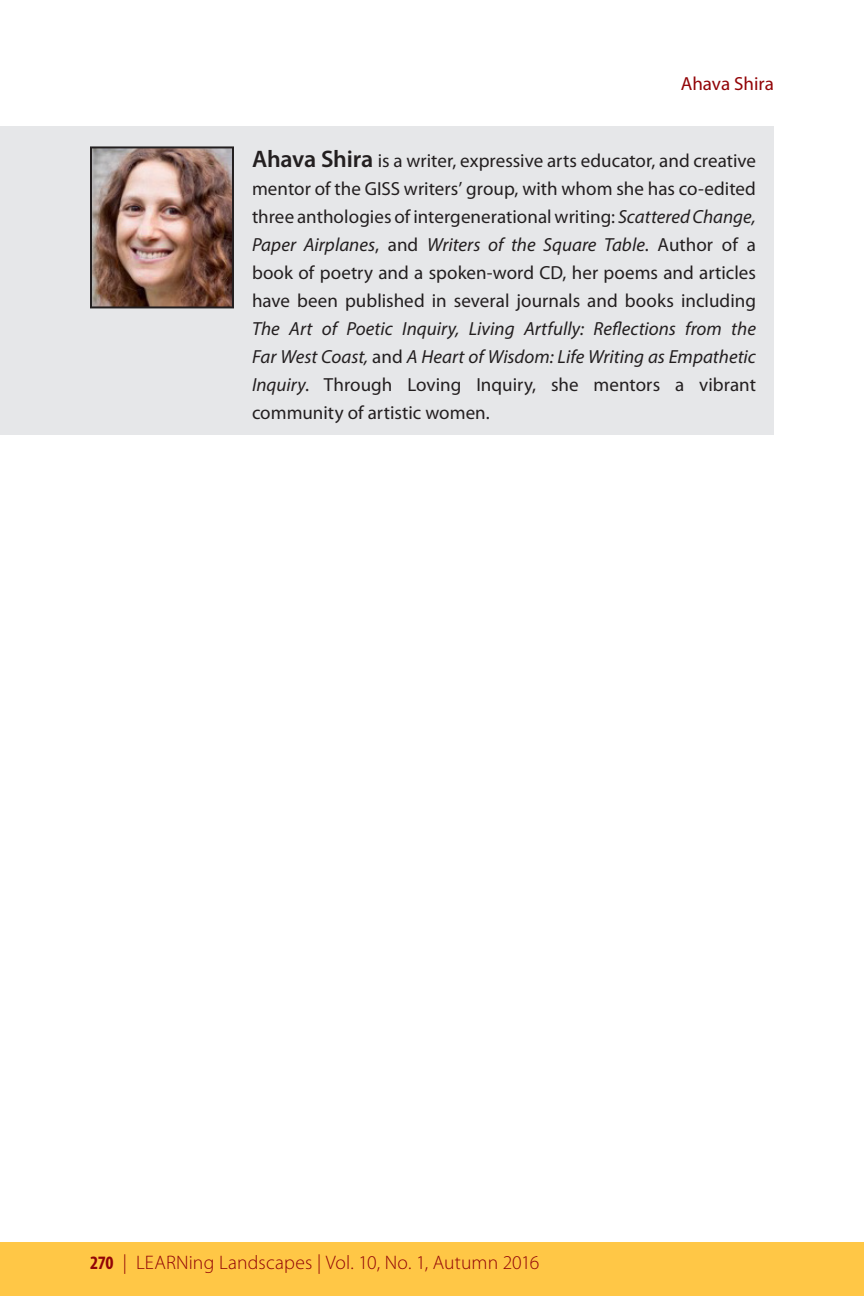
<style>
.page{position:relative;width:864px;height:1296px;background:#fff}
.page>*{position:absolute;margin:0;border:0;box-sizing:border-box;transform-origin:0 0}
.t1{font:300 19.6px "Myriad Pro";letter-spacing:.005em;color:#920407}
.texte_SANS_indent{font:19px/28px "Myriad Pro";color:#231f20;text-align:justify}
.nom-header_en_couleu{font:19px "Myriad Pro";color:#920407}
.s1{font-weight:600;font-size:24px}
.s2{font-style:italic}
.s3{font-weight:700;font-stretch:condensed;font-size:19px}
</style>
<div class="page">
<div style="left:0;top:1242px;width:864px;height:54px;background:#ffc746"></div>
<div style="left:0;top:126px;width:774px;height:308px;background:#e6e7e9"></div>
<img style="left:93px;top:149px;width:138px;height:156px">
<div style="left:90px;top:146px;width:144px;height:162px;border:2px solid #231f20"></div>
<p class="nom-header_en_couleu" style="left:681px;top:73px;width:95px">Ahava Shira</p>
<p class="texte_SANS_indent" style="left:252px;top:147px;width:506px"><span class="s1">Ahava Shira</span> is a writer, expressive arts educator, and creative mentor of the GISS writers’ group, with whom she has co-edited three anthologies of intergenerational writing: <span class="s2">Scattered Change, Paper Airplanes</span>, and <span class="s2">Writers of the Square Table</span>. Author of a book of poetry and a spoken-word CD, her poems and articles have been published in several journals and books including <span class="s2">The Art of Poetic Inquiry, Living Artfully: Reflections from the Far West Coast,</span> and <span class="s2">A Heart of Wisdom: Life Writing as Empathetic Inquiry</span>. Through Loving Inquiry, she mentors a vibrant community of artistic women.</p>
<p class="t1" style="left:90px;top:1252px;width:451px"><span class="s3">270</span> | LEARNing Landscapes | Vol. 10, No. 1, Autumn 2016</p>
</div>
